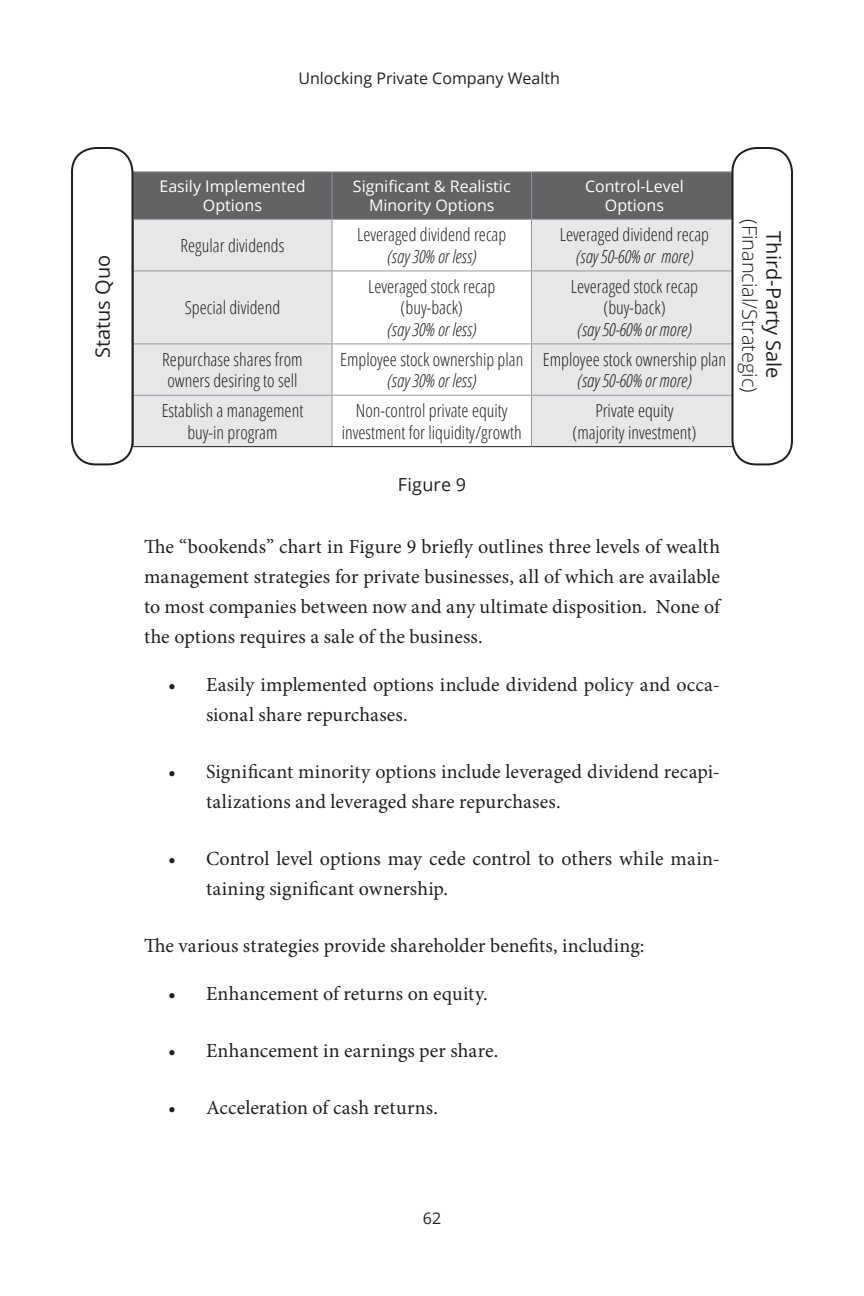
<style>
.page{position:relative;width:864px;height:1296px;background:#fff}
.page>*{position:absolute;margin:0;border:0;box-sizing:border-box;transform-origin:0 0}
.Body_Copy{font:20px/30px "Minion Pro";letter-spacing:.005em;color:#231f20}
.t1{font:300 20px/24px "Open Sans";color:#231f20;text-align:center}
.t2{font:20px "Open Sans";color:#231f20}
.t3{font:300 condensed 18px/21.6px "Open Sans";color:#231f20;text-align:center}
.t4{font:18px "Open Sans";letter-spacing:.01em;color:#231f20}
.t5{font:16px/19.2px "Open Sans";color:#fff;text-align:center}
.t6{font:16px "Open Sans";color:#231f20}
.t7{font:16px "Open Sans";color:#231f20}
.s1{font-style:italic}
.s2{font-weight:400}
</style>
<div class="page">
<div style="left:134px;top:172px;width:597px;height:47px;background:#636366"></div>
<div style="left:332px;top:172px;width:200px;height:47px;background:#636366"></div>
<div style="left:134px;top:220px;width:597px;height:226px;background:#e6e7e9"></div>
<svg style="left:333px;top:220px;width:198px;height:226px"></svg>
<hr style="left:332px;top:220px;width:1px;height:50px;background:#939598">
<hr style="left:531px;top:220px;width:1px;height:50px;background:#939598">
<hr style="left:133px;top:270px;width:199px;height:1px;background:#939598">
<hr style="left:332px;top:270px;width:200px;height:1px;background:#939598">
<hr style="left:332px;top:271px;width:1px;height:72px;background:#939598">
<hr style="left:532px;top:270px;width:205px;height:1px;background:#939598">
<hr style="left:531px;top:271px;width:1px;height:72px;background:#939598">
<hr style="left:133px;top:343px;width:199px;height:1px;background:#939598">
<hr style="left:332px;top:343px;width:200px;height:1px;background:#939598">
<hr style="left:332px;top:344px;width:1px;height:51px;background:#939598">
<hr style="left:532px;top:343px;width:205px;height:1px;background:#939598">
<hr style="left:531px;top:344px;width:1px;height:51px;background:#939598">
<hr style="left:133px;top:395px;width:199px;height:1px;background:#939598">
<hr style="left:332px;top:395px;width:200px;height:1px;background:#939598">
<hr style="left:332px;top:396px;width:1px;height:50px;background:#939598">
<hr style="left:532px;top:395px;width:205px;height:1px;background:#939598">
<hr style="left:531px;top:396px;width:1px;height:50px;background:#939598">
<hr style="left:132px;top:171px;width:200px;height:1px;background:#939598">
<hr style="left:132px;top:172px;width:2px;height:47px;background:#939598">
<hr style="left:332px;top:171px;width:200px;height:1px;background:#939598">
<hr style="left:332px;top:172px;width:1px;height:47px;background:#939598">
<hr style="left:532px;top:171px;width:206px;height:1px;background:#939598">
<hr style="left:531px;top:172px;width:1px;height:47px;background:#939598">
<hr style="left:132px;top:219px;width:200px;height:1px;background:#939598">
<hr style="left:332px;top:219px;width:200px;height:1px;background:#939598">
<hr style="left:532px;top:219px;width:206px;height:1px;background:#939598">
<hr style="left:133px;top:220px;width:1px;height:51px;background:#231f20">
<hr style="left:133px;top:271px;width:1px;height:73px;background:#231f20">
<hr style="left:133px;top:344px;width:1px;height:51px;background:#231f20">
<hr style="left:133px;top:395px;width:1px;height:51px;background:#231f20">
<hr style="left:133px;top:446px;width:199px;height:1px;background:#231f20">
<hr style="left:332px;top:446px;width:200px;height:1px;background:#231f20">
<hr style="left:532px;top:446px;width:206px;height:1px;background:#231f20">
<div style="left:71px;top:147px;width:62px;height:318px;border:2px solid #231f20;border-radius:24px"></div>
<div style="left:731px;top:147px;width:62px;height:318px;border:2px solid #231f20;border-radius:24px"></div>
<p class="t6" style="left:298px;top:67px;width:263px">Unlocking Private Company Wealth</p>
<p class="t2" style="left:89px;top:358px;width:105px;rotate:-90deg">Status Quo</p>
<p class="t5" style="left:159px;top:176px;width:148px">Easily Implemented<br>Options</p>
<p class="t5" style="left:353px;top:176px;width:159px">Significant &amp; Realistic<br>Minority Options</p>
<p class="t5" style="left:585px;top:176px;width:100px">Control-Level<br>Options</p>
<p class="t3" style="left:181px;top:234px;width:105px">Regular dividends</p>
<p class="t3" style="left:357px;top:223px;width:151px">Leveraged dividend recap <span class="s1">(say 30% or less)</span></p>
<p class="t3" style="left:560px;top:223px;width:151px">Leveraged dividend recap <span class="s1">(say 50-60% or more)</span></p>
<p class="t3" style="left:185px;top:296px;width:97px">Special dividend</p>
<p class="t3" style="left:368px;top:275px;width:129px">Leveraged stock recap (buy-back)<br><span class="s1">(say 30% or less)</span></p>
<p class="t3" style="left:571px;top:275px;width:129px">Leveraged stock recap (buy-back)<br><span class="s1">(say 50-60% or more)</span></p>
<p class="t3" style="left:162px;top:348px;width:142px;text-align:left">Repurchase shares from owners desiring to sell</p>
<p class="t3" style="left:340px;top:348px;width:185px">Employee stock ownership plan <span class="s1">(say 30% or less)</span></p>
<p class="t3" style="left:543px;top:348px;width:185px">Employee stock ownership plan <span class="s1">(say 50-60% or more)</span></p>
<p class="t3" style="left:162px;top:399px;width:143px">Establish a management buy-in program</p>
<p class="t3" style="left:342px;top:399px;width:181px">Non-control private equity investment for liquidity/growth</p>
<p class="t3" style="left:572px;top:399px;width:126px">Private equity (majority investment)</p>
<p class="t1" style="left:786px;top:219px;width:175px;rotate:90deg"><span class="s2">Third-Party Sale </span>(Financial/Strategic)</p>
<p class="t4" style="left:398px;top:472px;width:70px">Figure 9</p>
<p class="Body_Copy" style="left:144px;top:532px;width:578px;text-align:justify">The “bookends” chart in Figure 9 briefly outlines three levels of wealth management strategies for private businesses, all of which are available to most companies between now and any ultimate disposition. None of the options requires a sale of the business.</p>
<p class="Body_Copy" style="left:206px;top:670px;width:516px;text-indent:-38px">• Easily implemented options include dividend policy and occa&shy;sional share repurchases.</p>
<p class="Body_Copy" style="left:206px;top:757px;width:516px;text-indent:-38px">• Significant minority options include leveraged dividend recapi&shy;talizations and leveraged share repurchases.</p>
<p class="Body_Copy" style="left:206px;top:844px;width:516px;text-indent:-38px">• Control level options may cede control to others while main&shy;taining significant ownership.</p>
<p class="Body_Copy" style="left:144px;top:931px;width:502px">The various strategies provide shareholder benefits, including:</p>
<p class="Body_Copy" style="left:168px;top:979px;width:321px">• Enhancement of returns on equity.</p>
<p class="Body_Copy" style="left:168px;top:1036px;width:332px">• Enhancement in earnings per share.</p>
<p class="Body_Copy" style="left:168px;top:1093px;width:272px">• Acceleration of cash returns.</p>
<p class="t7" style="left:423px;top:1207px;width:20px">62</p>
</div>
